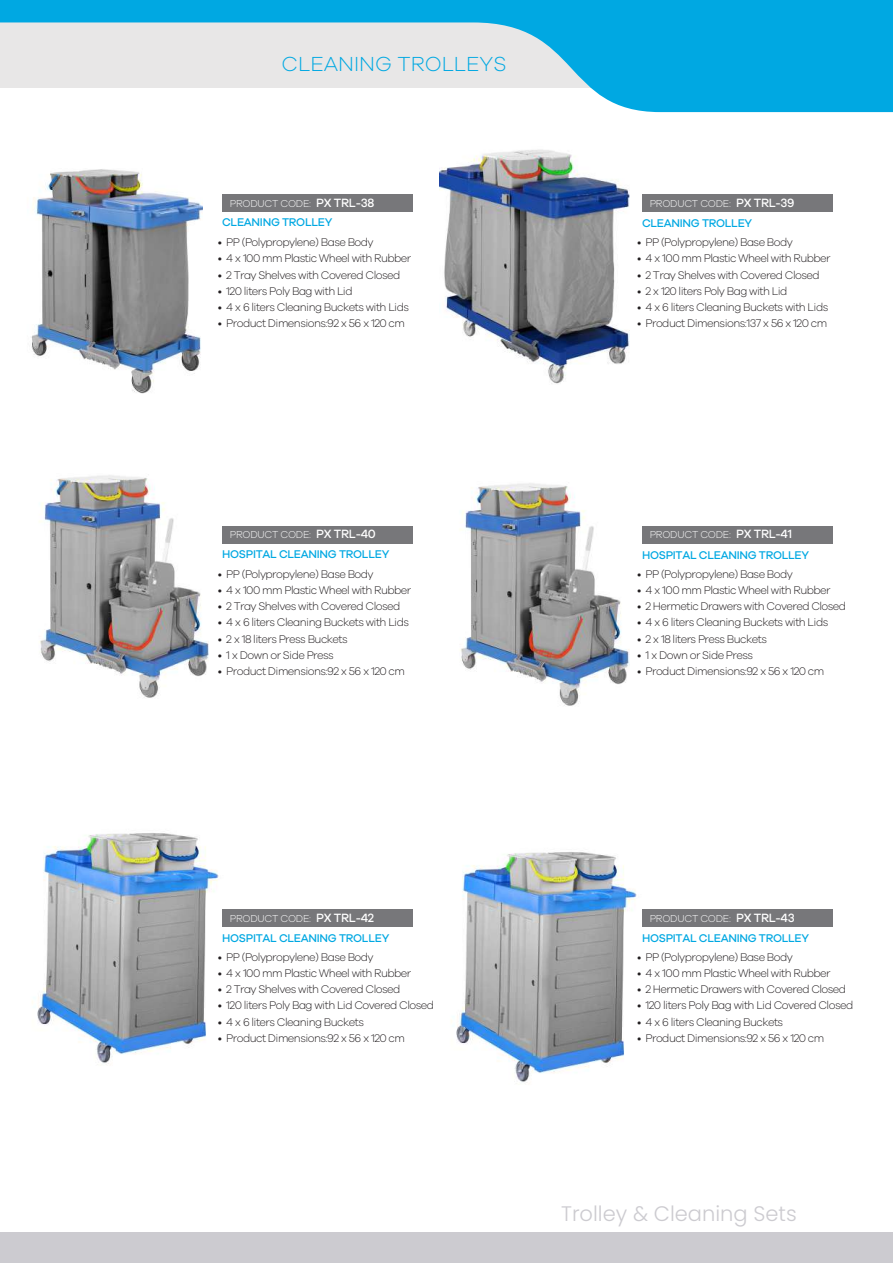
<style>
.page{position:relative;width:893px;height:1263px;background:#fff}
.page>*{position:absolute;margin:0;border:0;box-sizing:border-box;transform-origin:0 0}
.t1{font:300 21px "Poppins";color:#cccbd0}
.t2{font:300 21px "Galano Grotesque";color:#00a8e2}
.t3{font:500 11.55px "Galano Grotesque";letter-spacing:-.025em;color:#00a8e2}
.t4{font:300 11.4px "Galano Grotesque";letter-spacing:-.05em;color:#221e20}
.t5{font:300 10.35px "Galano Grotesque";letter-spacing:-.025em;color:#fff}
.s1{font-weight:500;font-size:12.45px}
</style>
<div class="page">
<img style="left:32px;top:833px;width:187px;height:231px">
<img style="left:451px;top:852px;width:186px;height:231px">
<div style="left:0;top:1233px;width:893px;height:30px;background:#cccbd0"></div>
<svg style="left:0;top:0;width:893px;height:112px;background:#79cbe8"></svg>
<div style="left:222px;top:194px;width:191px;height:17px;background:#77777a"></div>
<div style="left:642px;top:194px;width:191px;height:17px;background:#77777a"></div>
<img style="left:440px;top:149px;width:189px;height:235px">
<img style="left:31px;top:169px;width:171px;height:225px">
<div style="left:222px;top:526px;width:191px;height:17px;background:#77777a"></div>
<div style="left:642px;top:526px;width:191px;height:17px;background:#77777a"></div>
<img style="left:39px;top:475px;width:170px;height:223px">
<img style="left:460px;top:483px;width:169px;height:223px">
<div style="left:222px;top:909px;width:191px;height:18px;background:#77777a"></div>
<div style="left:642px;top:909px;width:191px;height:18px;background:#77777a"></div>
<h1 class="t2" style="left:282px;top:52px;width:226px">CLEANING TROLLEYS</h1>
<p class="t5" style="left:230px;top:197px;width:146px">PRODUCT CODE: <span class="s1">PX TRL-38</span></p>
<p class="t5" style="left:650px;top:197px;width:146px">PRODUCT CODE: <span class="s1">PX TRL-39</span></p>
<p class="t3" style="left:222px;top:216px;width:112px">CLEANING TROLLEY</p>
<p class="t4" style="left:218px;top:236px;width:157px">• PP (Polypropylene) Base Body</p>
<p class="t4" style="left:218px;top:252px;width:195px">• 4 x 100 mm Plastic Wheel with Rubber</p>
<p class="t4" style="left:218px;top:268px;width:184px">• 2 Tray Shelves with Covered Closed</p>
<p class="t4" style="left:218px;top:284px;width:136px">• 120 liters Poly Bag with Lid</p>
<p class="t4" style="left:218px;top:300px;width:193px">• 4 x 6 liters Cleaning Buckets with Lids</p>
<p class="t4" style="left:218px;top:316px;width:188px">• Product Dimensions:92 x 56 x 120 cm</p>
<p class="t3" style="left:642px;top:216px;width:112px">CLEANING TROLLEY</p>
<p class="t4" style="left:637px;top:236px;width:157px">• PP (Polypropylene) Base Body</p>
<p class="t4" style="left:637px;top:252px;width:195px">• 4 x 100 mm Plastic Wheel with Rubber</p>
<p class="t4" style="left:637px;top:268px;width:184px">• 2 Tray Shelves with Covered Closed</p>
<p class="t4" style="left:637px;top:284px;width:152px">• 2 x 120 liters Poly Bag with Lid</p>
<p class="t4" style="left:637px;top:300px;width:193px">• 4 x 6 liters Cleaning Buckets with Lids</p>
<p class="t4" style="left:637px;top:316px;width:191px">• Product Dimensions:137 x 56 x 120 cm</p>
<p class="t5" style="left:230px;top:529px;width:147px">PRODUCT CODE: <span class="s1">PX TRL-40</span></p>
<p class="t5" style="left:650px;top:529px;width:144px">PRODUCT CODE: <span class="s1">PX TRL-41</span></p>
<p class="t3" style="left:222px;top:548px;width:169px">HOSPITAL CLEANING TROLLEY</p>
<p class="t4" style="left:218px;top:568px;width:157px">• PP (Polypropylene) Base Body</p>
<p class="t4" style="left:218px;top:584px;width:195px">• 4 x 100 mm Plastic Wheel with Rubber</p>
<p class="t4" style="left:218px;top:600px;width:184px">• 2 Tray Shelves with Covered Closed</p>
<p class="t4" style="left:218px;top:616px;width:193px">• 4 x 6 liters Cleaning Buckets with Lids</p>
<p class="t4" style="left:218px;top:632px;width:131px">• 2 x 18 liters Press Buckets</p>
<p class="t4" style="left:218px;top:648px;width:117px">• 1 x Down or Side Press</p>
<p class="t4" style="left:218px;top:664px;width:188px">• Product Dimensions:92 x 56 x 120 cm</p>
<p class="t3" style="left:642px;top:548px;width:169px">HOSPITAL CLEANING TROLLEY</p>
<p class="t4" style="left:637px;top:568px;width:157px">• PP (Polypropylene) Base Body</p>
<p class="t4" style="left:637px;top:584px;width:195px">• 4 x 100 mm Plastic Wheel with Rubber</p>
<p class="t4" style="left:637px;top:600px;width:210px">• 2 Hermetic Drawers with Covered Closed</p>
<p class="t4" style="left:637px;top:616px;width:193px">• 4 x 6 liters Cleaning Buckets with Lids</p>
<p class="t4" style="left:637px;top:632px;width:131px">• 2 x 18 liters Press Buckets</p>
<p class="t4" style="left:637px;top:648px;width:117px">• 1 x Down or Side Press</p>
<p class="t4" style="left:637px;top:664px;width:188px">• Product Dimensions:92 x 56 x 120 cm</p>
<p class="t5" style="left:230px;top:912px;width:146px">PRODUCT CODE: <span class="s1">PX TRL-42</span></p>
<p class="t3" style="left:222px;top:931px;width:169px">HOSPITAL CLEANING TROLLEY</p>
<p class="t4" style="left:218px;top:950px;width:157px">• PP (Polypropylene) Base Body</p>
<p class="t4" style="left:218px;top:967px;width:195px">• 4 x 100 mm Plastic Wheel with Rubber</p>
<p class="t4" style="left:218px;top:983px;width:184px">• 2 Tray Shelves with Covered Closed</p>
<p class="t4" style="left:218px;top:999px;width:218px">• 120 liters Poly Bag with Lid Covered Closed</p>
<p class="t4" style="left:218px;top:1015px;width:148px">• 4 x 6 liters Cleaning Buckets</p>
<p class="t4" style="left:218px;top:1031px;width:188px">• Product Dimensions:92 x 56 x 120 cm</p>
<p class="t5" style="left:650px;top:912px;width:146px">PRODUCT CODE: <span class="s1">PX TRL-43</span></p>
<p class="t3" style="left:642px;top:931px;width:169px">HOSPITAL CLEANING TROLLEY</p>
<p class="t4" style="left:637px;top:950px;width:157px">• PP (Polypropylene) Base Body</p>
<p class="t4" style="left:637px;top:967px;width:195px">• 4 x 100 mm Plastic Wheel with Rubber</p>
<p class="t4" style="left:637px;top:983px;width:210px">• 2 Hermetic Drawers with Covered Closed</p>
<p class="t4" style="left:637px;top:999px;width:218px">• 120 liters Poly Bag with Lid Covered Closed</p>
<p class="t4" style="left:637px;top:1015px;width:148px">• 4 x 6 liters Cleaning Buckets</p>
<p class="t4" style="left:637px;top:1031px;width:188px">• Product Dimensions:92 x 56 x 120 cm</p>
<h1 class="t1" style="left:561px;top:1201px;width:237px">Trolley &amp; Cleaning Sets</h1>
</div>
